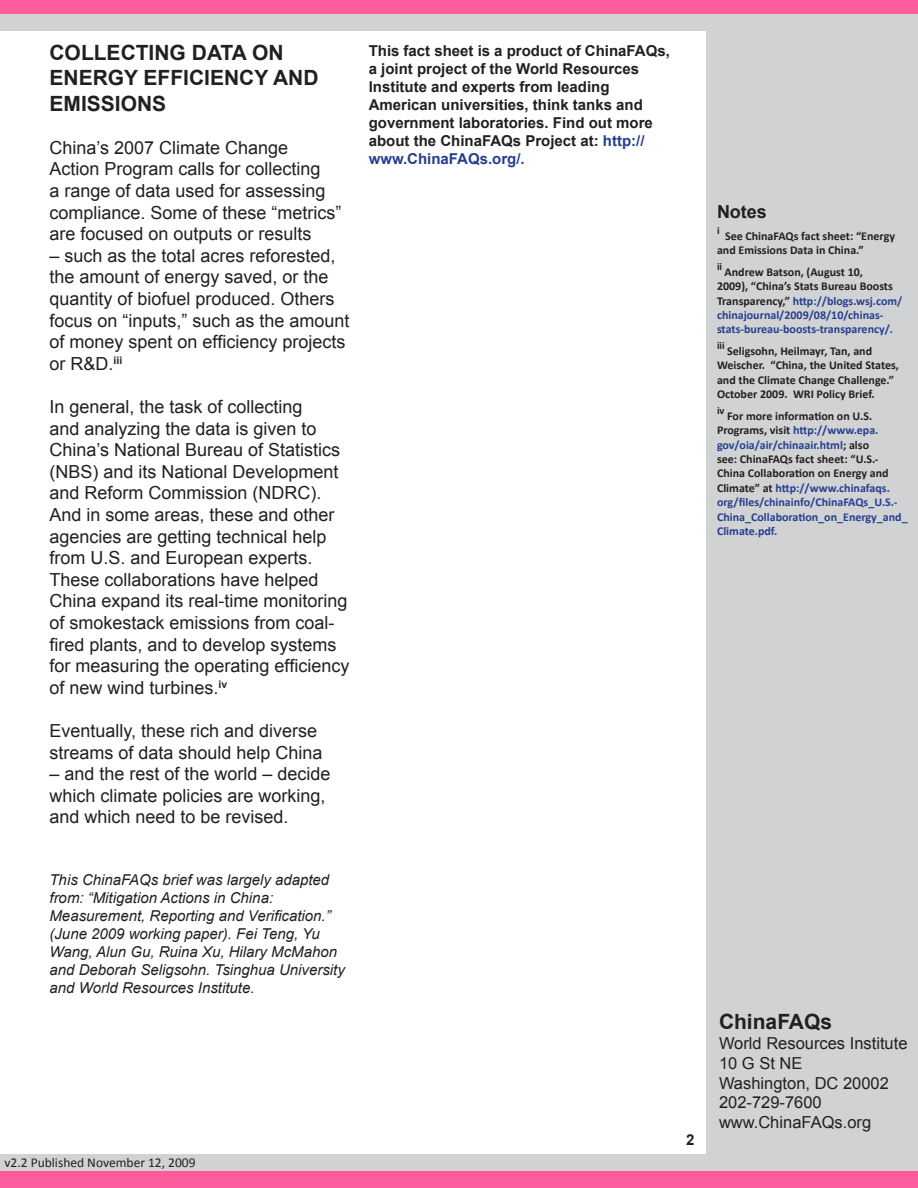
<style>
.page{position:relative;width:918px;height:1188px;background:#fff}
.page>*{position:absolute;margin:0;border:0;box-sizing:border-box;transform-origin:0 0}
.t1{font:700 21px/25.2px "Arial";color:#231f20}
.t2{font:18px/21.6px "Arial";color:#231f20}
.t3{font:700 18px "Arial";color:#231f20}
.t4{font:16.5px "Arial";color:#231f20}
.t5{font:italic 15px/18px "Arial";color:#231f20}
.t6{font:700 15px/18px "Arial";color:#231f20}
.t7{font:13.5px "Calibri";color:#231f20}
.Paragraph_Style_3{font:700 12px/14.4px "Calibri";color:#253f8e}
.Paragraph_Style_3-2{font:700 12px/14.4px "Calibri";color:#231f20}
.Paragraph_Style_3-3{font:700 10.5px "Calibri";color:#231f20}
.s1{color:#253f8e}
.s2{color:#231f20}
</style>
<div class="page">
<div style="left:1px;top:1154px;width:917px;height:18px;background:#d1d2d4"></div>
<div style="left:1px;top:14px;width:917px;height:16px;background:#d1d2d4"></div>
<div style="left:0;top:1171px;width:918px;height:17px;background:#fd5d9f"></div>
<div style="left:706px;top:29px;width:212px;height:1126px;background:#d1d2d4"></div>
<div style="left:0;top:0;width:918px;height:14px;background:#fd5d9f"></div>
<p class="t1" style="left:50px;top:41px;width:271px">Collecting Data on<br>Energy Efficiency and<br>Emissions</p>
<p class="t2" style="left:50px;top:137px;width:294px">China’s 2007 Climate Change Action Program calls for collecting<br>a range of data used for assessing compliance. Some of these “metrics” are focused on outputs or results</p>
<p class="t2" style="left:50px;top:245px;width:302px">– such as the total acres reforested, the amount of energy saved, or the quantity of biofuel produced. Others focus on “inputs,” such as the amount of money spent on efficiency projects or R&amp;D.<sup>iii</sup></p>
<p class="t2" style="left:50px;top:396px;width:302px">In general, the task of collecting<br>and analyzing the data is given to China’s National Bureau of Statistics (NBS) and its National Development and Reform Commission (NDRC).<br>And in some areas, these and other agencies are getting technical help from U.S. and European experts.<br>These collaborations have helped China expand its real-time monitoring of smokestack emissions from coal&shy;fired plants, and to develop systems for measuring the operating efficiency of new wind turbines.<sup>iv</sup></p>
<p class="t2" style="left:50px;top:720px;width:275px">Eventually, these rich and diverse streams of data should help China</p>
<p class="t2" style="left:50px;top:763px;width:283px">– and the rest of the world – decide which climate policies are working, and which need to be revised.</p>
<p class="t6" style="left:369px;top:42px;width:303px">This fact sheet is a product of ChinaFAQs, a joint project of the World Resources Institute and experts from leading American universities, think tanks and government laboratories. Find out more about the ChinaFAQs Project at: <span class="s1">http:// www.ChinaFAQs.org/.</span></p>
<p class="t5" style="left:50px;top:871px;width:297px">This ChinaFAQs brief was largely adapted from: “Mitigation Actions in China:<br>Measurement, Reporting and Verification.” (June 2009 working paper). Fei Teng, Yu Wang, Alun Gu, Ruina Xu, Hilary McMahon and Deborah Seligsohn. Tsinghua University and World Resources Institute.</p>
<p class="t7" style="left:4px;top:1154px;width:193px">v2.2 Published November 12, 2009</p>
<p class="t3" style="left:717px;top:200px;width:52px">Notes</p>
<p class="Paragraph_Style_3-3" style="left:717px;top:224px;width:4px">i</p>
<p class="Paragraph_Style_3-2" style="left:717px;top:228px;width:180px;text-indent:8px">See ChinaFAQs fact sheet: “Energy and Emissions Data in China.”</p>
<p class="Paragraph_Style_3-3" style="left:717px;top:260px;width:7px">ii</p>
<p class="Paragraph_Style_3" style="left:717px;top:264px;width:187px;text-indent:8px"><span class="s2">Andrew Batson, (August 10,<br>2009), “China’s Stats Bureau Boosts Transparency,”</span> http://blogs.wsj.com/ chinajournal/2009/08/10/chinas&shy;stats-bureau-boosts-transparency/.</p>
<p class="Paragraph_Style_3-3" style="left:717px;top:339px;width:9px">iii</p>
<p class="Paragraph_Style_3-2" style="left:717px;top:343px;width:183px;text-indent:10px">Seligsohn, Heilmayr, Tan, and Weischer. “China, the United States, and the Climate Change Challenge.” October 2009. WRI Policy Brief.</p>
<p class="Paragraph_Style_3-3" style="left:717px;top:404px;width:9px">iv</p>
<p class="Paragraph_Style_3" style="left:717px;top:408px;width:192px;text-indent:10px"><span class="s2">For more information on U.S.<br>Programs, visit</span> http://www.epa. gov/oia/air/chinaair.html<span class="s2">; also<br>see: ChinaFAQs fact sheet: “U.S.- China Collaboration on Energy and Climate” at</span> http://www.chinafaqs. org/files/chinainfo/ChinaFAQs_U.S.- China_Collaboration_on_Energy_and_ Climate.pdf.</p>
<p class="t1" style="left:719px;top:1010px;width:115px">ChinaFAQs</p>
<p class="t4" style="left:719px;top:1032px;width:190px">World Resources Institute</p>
<p class="t4" style="left:719px;top:1052px;width:85px">10 G St NE</p>
<p class="t4" style="left:719px;top:1072px;width:171px">Washington, DC 20002</p>
<p class="t4" style="left:719px;top:1092px;width:104px">202-729-7600</p>
<p class="t4" style="left:719px;top:1112px;width:154px">www.ChinaFAQs.org</p>
</div>
